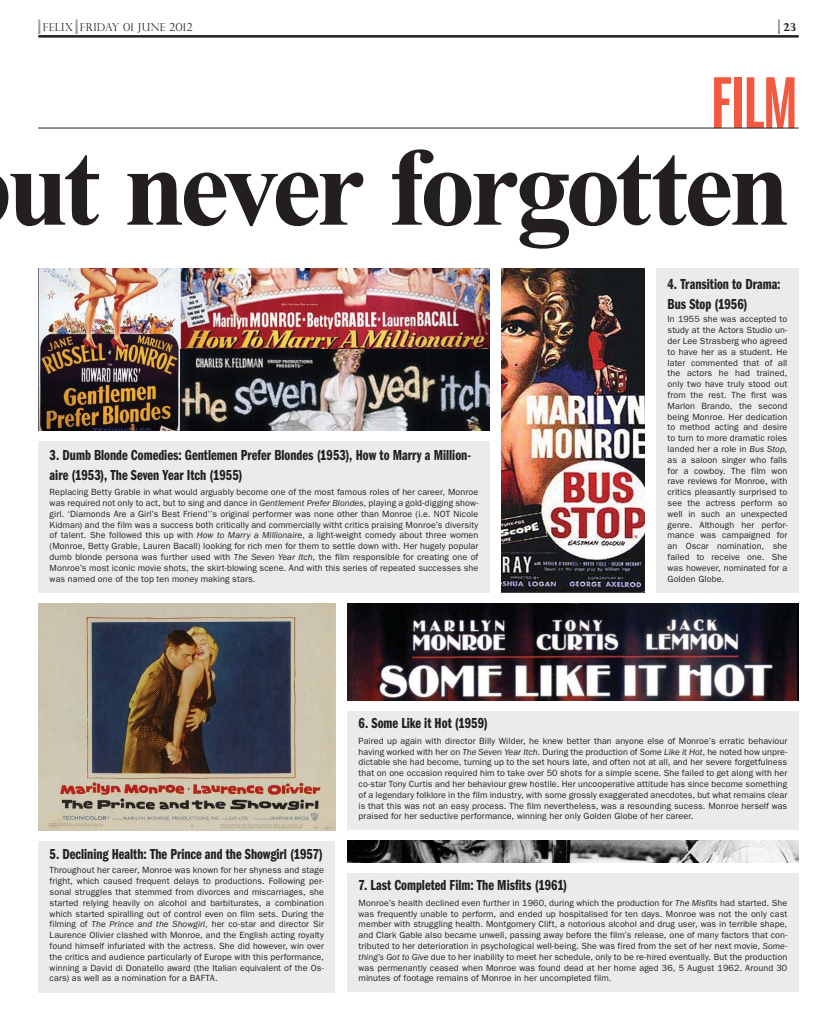
<style>
.page{position:relative;width:837px;height:1018px;background:#fff}
.page>*{position:absolute;margin:0;border:0;box-sizing:border-box;transform-origin:0 0}
.t1{font:700 111px "Times New Roman";letter-spacing:-.05em;color:#231f20}
.t2{font:76.4px "Franklin Gothic LT Demi X Cmpr";color:#f15a40}
.t3{font:15px/20px "Franklin Gothic LT Demi Cmpr";color:#231f20}
.t4{font:300 11px "Perpetua Titling";letter-spacing:.02em;color:#231f20}
.t5{font:700 11px "Perpetua Titling";color:#231f20}
.t6{font:9px/10.8px "Franklin Gothic LT";letter-spacing:.01em;color:#231f20;text-align:justify}
.s1{font-style:italic}
</style>
<div class="page">
<hr style="left:38px;top:35px;width:760px;height:3px;background:#231f20">
<svg style="left:38px;top:20px;width:2px;height:14px"></svg>
<svg style="left:75px;top:20px;width:2px;height:14px"></svg>
<svg style="left:778px;top:20px;width:1px;height:14px"></svg>
<hr style="left:38px;top:128px;width:760px;height:1px;background:#231f20">
<div style="left:38px;top:441px;width:451px;height:151px;background:#eaeceb"></div>
<img style="left:38px;top:268px;width:143px;height:162px">
<img style="left:181px;top:268px;width:308px;height:81px">
<img style="left:181px;top:349px;width:308px;height:81px">
<div style="left:656px;top:268px;width:142px;height:324px;background:#eaeceb"></div>
<img style="left:501px;top:268px;width:143px;height:324px">
<div style="left:38px;top:841px;width:297px;height:151px;background:#eaeceb"></div>
<img style="left:38px;top:603px;width:297px;height:227px">
<div style="left:347px;top:711px;width:451px;height:119px;background:#eaeceb"></div>
<img style="left:347px;top:603px;width:451px;height:97px">
<div style="left:347px;top:873px;width:451px;height:119px;background:#eaeceb"></div>
<img style="left:347px;top:841px;width:451px;height:21px">
<p class="t4" style="left:43px;top:20px;width:151px">FELIX Friday 01 JUNE 2012</p>
<p class="t5" style="left:783px;top:20px;width:14px">23</p>
<p class="t2" style="left:710px;top:77px;width:89px">FILM</p>
<p class="t1" style="left:7px;top:121px;width:784px">ut never forgotten</p>
<p class="t3" style="left:50px;top:444px;width:422px">3. Dumb Blonde Comedies: Gentlemen Prefer Blondes (1953), How to Marry a Million&shy;aire (1953), The Seven Year Itch (1955)</p>
<p class="t6" style="left:50px;top:487px;width:430px">Replacing Betty Grable in what would arguably become one of the most famous roles of her career, Monroe was required not only to act, but to sing and dance in <span class="s1">Gentlement Prefer Blondes</span>, playing a gold-digging show&shy;girl. ‘Diamonds Are a Girl’s Best Friend’’s original performer was none other than Monroe (i.e. NOT Nicole Kidman) and the film was a success both critically and commercially witht critics praising Monroe’s diversity of talent. She followed this up with <span class="s1">How to Marry a Millionaire</span>, a light-weight comedy about three women (Monroe, Betty Grable, Lauren Bacall) looking for rich men for them to settle down with. Her hugely popular dumb blonde persona was further used with <span class="s1">The Seven Year Itch</span>, the film responsible for creating one of Monroe’s most iconic movie shots, the skirt-blowing scene. And with this series of repeated successes she was named one of the top ten money making stars.</p>
<p class="t3" style="left:667px;top:274px;width:114px">4. Transition to Drama:<br>Bus Stop (1956)</p>
<p class="t6" style="left:667px;top:315px;width:121px">In 1955 she was accepted to study at the Actors Studio un&shy;der Lee Strasberg who agreed to have her as a student. He later commented that of all the actors he had trained, only two have truly stood out from the rest. The first was Marlon Brando, the second being Monroe. Her dedication to method acting and desire to turn to more dramatic roles landed her a role in <span class="s1">Bus Stop</span>, as a saloon singer who falls for a cowboy. The film won rave reviews for Monroe, with critics pleasantly surprised to see the actress perform so well in such an unexpected genre. Although her perfor&shy;mance was campaigned for an Oscar nomination, she failed to receive one. She was however, nominated for a Golden Globe.</p>
<p class="t3" style="left:50px;top:844px;width:275px">5. Declining Health: The Prince and the Showgirl (1957)</p>
<p class="t6" style="left:50px;top:865px;width:276px">Throughout her career, Monroe was known for her shyness and stage fright, which caused frequent delays to productions. Following per&shy;sonal struggles that stemmed from divorces and miscarriages, she started relying heavily on alcohol and barbiturates, a combination which started spiralling out of control even on film sets. During the filming of <span class="s1">The Prince and the Showgirl</span>, her co-star and director Sir Laurence Olivier clashed with Monroe, and the English acting royalty found himself infuriated with the actress. She did however, win over the critics and audience particularly of Europe with this performance, winning a David di Donatello award (the Italian equivalent of the Os&shy;cars) as well as a nomination for a BAFTA.</p>
<p class="t3" style="left:358px;top:712px;width:131px">6. Some Like it Hot (1959)</p>
<p class="t6" style="left:358px;top:736px;width:430px">Paired up again with director Billy Wilder, he knew better than anyone else of Monroe’s erratic behaviour having worked with her on <span class="s1">The Seven Year Itch</span>. During the production of <span class="s1">Some Like it Hot</span>, he noted how unpre&shy;dictable she had become, turning up to the set hours late, and often not at all, and her severe forgetfulness that on one occasion required him to take over 50 shots for a simple scene. She failed to get along with her co-star Tony Curtis and her behaviour grew hostile. Her uncooperative attitude has since become something of a legendary folklore in the film industry, with some grossly exaggerated anecdotes, but what remains clear is that this was not an easy process. The film nevertheless, was a resounding sucess. Monroe herself was praised for her seductive performance, winning her only Golden Globe of her career.</p>
<p class="t3" style="left:358px;top:874px;width:210px">7. Last Completed Film: The Misfits (1961)</p>
<p class="t6" style="left:358px;top:898px;width:430px">Monroe’s health declined even further in 1960, during which the production for <span class="s1">The Misfits</span> had started. She was frequently unable to perform, and ended up hospitalised for ten days. Monroe was not the only cast member with struggling health. Montgomery Clift, a notorious alcohol and drug user, was in terrible shape, and Clark Gable also became unwell, passing away before the film’s release, one of many factors that con&shy;tributed to her deterioration in psychological well-being. She was fired from the set of her next movie, <span class="s1">Some&shy;thing’s Got to Give</span> due to her inability to meet her schedule, only to be re-hired eventually. But the production was permenantly ceased when Monroe was found dead at her home aged 36, 5 August 1962. Around 30 minutes of footage remains of Monroe in her uncompleted film.</p>
</div>
